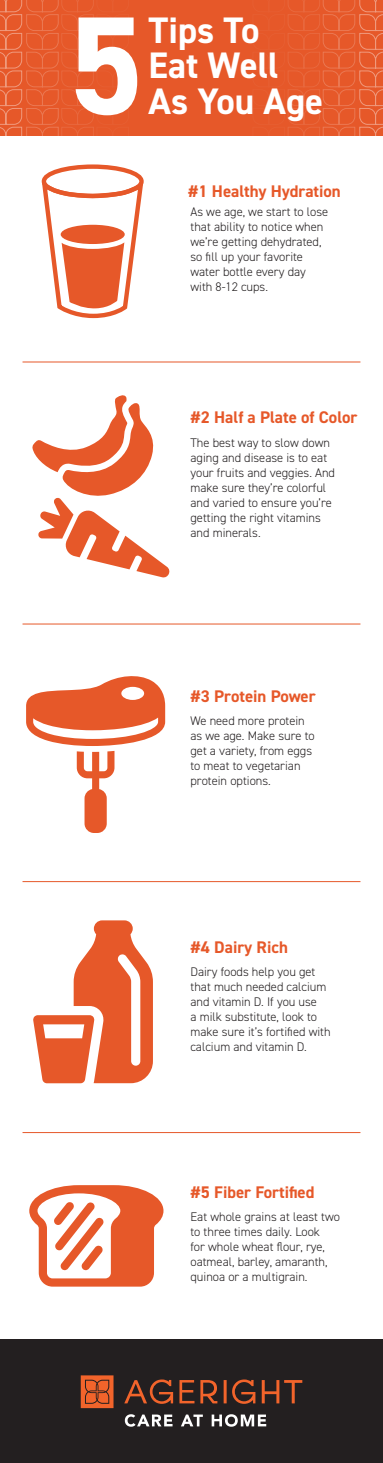
<style>
.page{position:relative;width:383px;height:1463px;background:#fff}
.page>*{position:absolute;margin:0;border:0;box-sizing:border-box;transform-origin:0 0}
.t1{font:700 139.88px "DIN2014";color:#fff}
.t2{font:700 36.94px/35.3px "DIN2014";color:#fff}
.t3{font:700 16.88px "DIN2014";color:#e65829}
.t4{font:300 12.5px/15px "DIN2014";color:#231f20}
</style>
<div class="page">
<div style="left:0;top:1339px;width:382px;height:123px;background:#231f20"></div>
<div style="left:0;top:0;width:382px;height:135px;background:#e65829"></div>
<svg style="left:0;top:0;width:94px;height:135px"></svg>
<svg style="left:288px;top:0;width:94px;height:135px"></svg>
<svg style="left:232px;top:1379px;width:23px;height:24px"></svg>
<svg style="left:179px;top:1380px;width:15px;height:23px"></svg>
<svg style="left:200px;top:1380px;width:17px;height:23px"></svg>
<svg style="left:124px;top:1379px;width:49px;height:24px"></svg>
<svg style="left:223px;top:1380px;width:3px;height:23px"></svg>
<svg style="left:261px;top:1380px;width:41px;height:23px"></svg>
<svg style="left:125px;top:1414px;width:47px;height:12px"></svg>
<svg style="left:181px;top:1414px;width:22px;height:12px"></svg>
<svg style="left:211px;top:1414px;width:55px;height:12px"></svg>
<svg style="left:81px;top:1375px;width:32px;height:33px"></svg>
<div style="left:42px;top:164px;width:102px;height:34px;border:4px solid #e65829;border-radius:50%"></div>
<svg style="left:41px;top:182px;width:103px;height:137px"></svg>
<svg style="left:29px;top:1185px;width:134px;height:101px"></svg>
<svg style="left:33px;top:920px;width:120px;height:163px"></svg>
<svg style="left:26px;top:676px;width:139px;height:157px"></svg>
<svg style="left:32px;top:395px;width:138px;height:183px"></svg>
<hr style="left:22px;top:362px;width:338px;height:1px;background:#e65829">
<hr style="left:22px;top:623px;width:338px;height:1px;background:#e65829">
<hr style="left:22px;top:881px;width:338px;height:1px;background:#e65829">
<hr style="left:22px;top:1132px;width:338px;height:1px;background:#e65829">
<p class="t1" style="left:68px;top:-27px;width:77px">5</p>
<p class="t2" style="left:148px;top:12px;width:176px">Tips To<br>Eat Well<br>As You Age</p>
<p class="t3" style="left:188px;top:180px;width:154px">#1 Healthy Hydration</p>
<p class="t4" style="left:190px;top:205px;width:139px">As we age, we start to lose that ability to notice when we’re getting dehydrated, so fill up your favorite water bottle every day with 8-12 cups.</p>
<p class="t3" style="left:190px;top:405px;width:168px">#2 Half a Plate of Color</p>
<p class="t4" style="left:190px;top:435px;width:146px">The best way to slow down aging and disease is to eat your fruits and veggies. And make sure they’re colorful and varied to ensure you’re getting the right vitamins and minerals.</p>
<p class="t3" style="left:190px;top:685px;width:127px">#3 Protein Power</p>
<p class="t4" style="left:190px;top:713px;width:126px">We need more protein as we age. Make sure to get a variety, from eggs to meat to vegetarian protein options.</p>
<p class="t3" style="left:190px;top:936px;width:99px">#4 Dairy Rich</p>
<p class="t4" style="left:190px;top:964px;width:142px">Dairy foods help you get that much needed calcium and vitamin D. If you use<br>a milk substitute, look to make sure it’s fortified with calcium and vitamin D.</p>
<p class="t3" style="left:190px;top:1181px;width:125px">#5 Fiber Fortified</p>
<p class="t4" style="left:190px;top:1209px;width:151px">Eat whole grains at least two to three times daily. Look<br>for whole wheat flour, rye, oatmeal, barley, amaranth, quinoa or a multigrain.</p>
</div>
